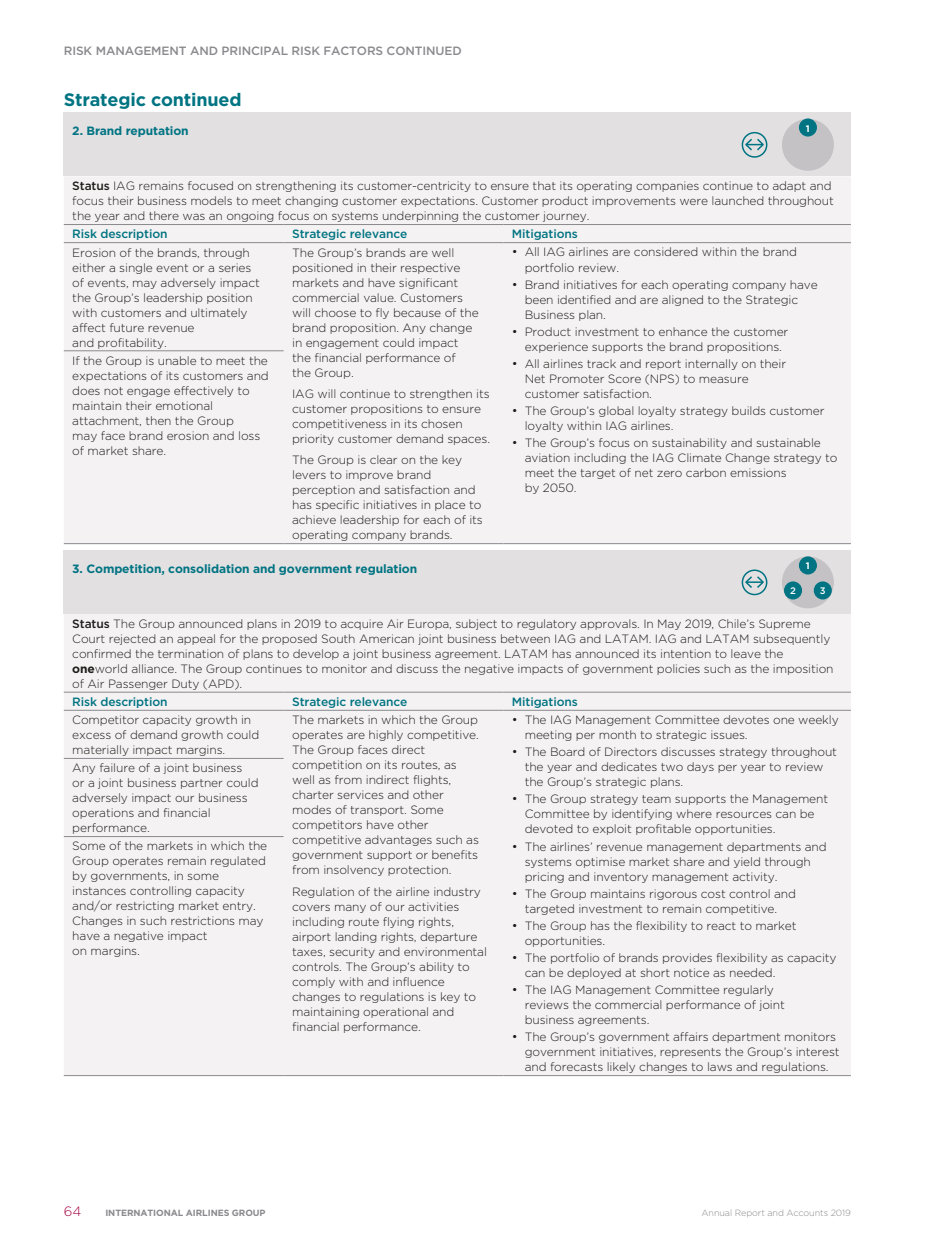
<style>
.page{position:relative;width:936px;height:1255px;background:#fff}
.page>*{position:absolute;margin:0;border:0;box-sizing:border-box;transform-origin:0 0}
.t1{font:700 18px "Gotham";letter-spacing:-.01em;color:#007482}
.t2{font:300 13.5px "Gotham";color:#a50344}
.t3{font:300 12px/15px "Gotham";letter-spacing:-.01em;color:#1d1d1b}
.t4{font:500 12px "Gotham";letter-spacing:-.01em;color:#007482}
.t5{font:700 12px "Gotham";letter-spacing:-.01em;color:#007482}
.t6{font:500 12px "Gotham";letter-spacing:-.01em;color:#8a8a8e}
.t7{font:700 9.45px "Gotham";color:#fff}
.t8{font:500 9.45px "Gotham";color:#fff}
.t9{font:300 9px "Gotham";letter-spacing:-.01em;color:#8a8a8e}
.t10{font:700 9px "Gotham";letter-spacing:-.01em;color:#8a8a8e}
.s1{font-weight:500}
.s2{font-size:12.75px}
.s3{font-weight:700}
</style>
<div class="page">
<div style="left:64px;top:113px;width:786px;height:63px;background:#e3e0e2"></div>
<div style="left:64px;top:177px;width:786px;height:366px;background:#f5f2f3"></div>
<hr style="left:64px;top:224px;width:219px;height:1px;background:#8a8a8e">
<hr style="left:283px;top:224px;width:220px;height:1px;background:#8a8a8e">
<hr style="left:503px;top:224px;width:347px;height:1px;background:#8a8a8e">
<hr style="left:64px;top:242px;width:219px;height:1px;background:#8a8a8e">
<hr style="left:283px;top:242px;width:220px;height:1px;background:#8a8a8e">
<hr style="left:503px;top:242px;width:347px;height:1px;background:#8a8a8e">
<hr style="left:64px;top:350px;width:219px;height:1px;background:#8a8a8e">
<hr style="left:64px;top:543px;width:219px;height:1px;background:#8a8a8e">
<hr style="left:283px;top:543px;width:220px;height:1px;background:#8a8a8e">
<hr style="left:503px;top:543px;width:347px;height:1px;background:#8a8a8e">
<div style="left:64px;top:550px;width:786px;height:64px;background:#e3e0e2"></div>
<div style="left:64px;top:614px;width:786px;height:461px;background:#f5f2f3"></div>
<hr style="left:64px;top:692px;width:219px;height:1px;background:#8a8a8e">
<hr style="left:283px;top:692px;width:220px;height:1px;background:#8a8a8e">
<hr style="left:503px;top:692px;width:347px;height:1px;background:#8a8a8e">
<hr style="left:64px;top:710px;width:219px;height:1px;background:#8a8a8e">
<hr style="left:283px;top:710px;width:220px;height:1px;background:#8a8a8e">
<hr style="left:503px;top:710px;width:347px;height:1px;background:#8a8a8e">
<hr style="left:64px;top:758px;width:219px;height:1px;background:#8a8a8e">
<hr style="left:64px;top:836px;width:219px;height:1px;background:#8a8a8e">
<hr style="left:64px;top:1075px;width:219px;height:1px;background:#8a8a8e">
<hr style="left:283px;top:1075px;width:220px;height:1px;background:#8a8a8e">
<hr style="left:503px;top:1075px;width:347px;height:1px;background:#8a8a8e">
<div style="left:741px;top:132px;width:26px;height:26px;border:2px solid #007482;border-radius:50%"></div>
<svg style="left:743px;top:137px;width:22px;height:15px"></svg>
<div style="left:781px;top:119px;width:52px;height:52px;background:#c4c2c5;border-radius:50%"></div>
<div style="left:798px;top:118px;width:18px;height:18px;background:#007482;border-radius:50%"></div>
<div style="left:741px;top:569px;width:26px;height:26px;border:2px solid #007482;border-radius:50%"></div>
<svg style="left:743px;top:574px;width:22px;height:15px"></svg>
<div style="left:781px;top:556px;width:52px;height:52px;background:#c4c2c5;border-radius:50%"></div>
<div style="left:798px;top:556px;width:18px;height:18px;background:#007482;border-radius:50%"></div>
<div style="left:813px;top:581px;width:18px;height:18px;background:#007482;border-radius:50%"></div>
<div style="left:784px;top:581px;width:18px;height:18px;background:#007482;border-radius:50%"></div>
<p class="t6" style="left:64px;top:43px;width:399px">RISK MANAGEMENT AND PRINCIPAL RISK FACTORS CONTINUED</p>
<h1 class="t1" style="left:64px;top:88px;width:179px">Strategic continued</h1>
<p class="t5" style="left:72px;top:123px;width:118px">2. Brand reputation</p>
<p class="t7" style="left:805px;top:122px;width:5px">1</p>
<p class="t3" style="left:72px;top:178px;width:763px"><span class="s1">Status</span> IAG remains focused on strengthening its customer-centricity to ensure that its operating companies continue to adapt and focus their business models to meet changing customer expectations. Customer product improvements were launched throughout the year and there was an ongoing focus on systems underpinning the customer journey.</p>
<p class="t4" style="left:72px;top:226px;width:97px">Risk description</p>
<p class="t4" style="left:292px;top:226px;width:117px">Strategic relevance</p>
<p class="t4" style="left:512px;top:226px;width:67px">Mitigations</p>
<p class="t3" style="left:72px;top:244px;width:189px">Erosion of the brands, through either a single event or a series of events, may adversely impact the Group’s leadership position with customers and ultimately affect future revenue<br>and profitability.</p>
<p class="t3" style="left:292px;top:244px;width:188px">The Group’s brands are well positioned in their respective markets and have significant commercial value. Customers will choose to fly because of the brand proposition. Any change in engagement could impact the financial performance of<br>the Group.</p>
<p class="t3" style="left:292px;top:386px;width:199px">IAG will continue to strengthen its customer propositions to ensure competitiveness in its chosen priority customer demand spaces.</p>
<p class="t3" style="left:292px;top:452px;width:192px">The Group is clear on the key levers to improve brand perception and satisfaction and has specific initiatives in place to achieve leadership for each of its operating company brands.</p>
<p class="t3" style="left:524px;top:244px;width:274px;text-indent:-13px"><span class="s2">•</span> All IAG airlines are considered within the brand portfolio review.</p>
<p class="t3" style="left:524px;top:276px;width:294px;text-indent:-13px"><span class="s2">•</span> Brand initiatives for each operating company have been identified and are aligned to the Strategic<br>Business plan.</p>
<p class="t3" style="left:512px;top:324px;width:278px;text-align:center"><span class="s2">•</span> Product investment to enhance the customer experience supports the brand propositions.</p>
<p class="t3" style="left:524px;top:356px;width:263px;text-indent:-13px"><span class="s2">•</span> All airlines track and report internally on their<br>Net Promoter Score (NPS) to measure customer satisfaction.</p>
<p class="t3" style="left:524px;top:403px;width:301px;text-indent:-13px"><span class="s2">•</span> The Group’s global loyalty strategy builds customer loyalty within IAG airlines.</p>
<p class="t3" style="left:524px;top:435px;width:314px;text-indent:-13px"><span class="s2">•</span> The Group’s focus on sustainability and sustainable aviation including the IAG Climate Change strategy to meet the target of net zero carbon emissions<br>by 2050.</p>
<p class="t3" style="left:72px;top:352px;width:198px">If the Group is unable to meet the expectations of its customers and does not engage effectively to maintain their emotional attachment, then the Group<br>may face brand erosion and loss of market share.</p>
<p class="t5" style="left:72px;top:560px;width:346px">3. Competition, consolidation and government regulation</p>
<p class="t7" style="left:805px;top:559px;width:5px">1</p>
<p class="t8" style="left:790px;top:584px;width:7px">2</p>
<p class="t8" style="left:819px;top:584px;width:7px">3</p>
<p class="t3" style="left:72px;top:615px;width:762px"><span class="s1">Status</span> The Group announced plans in 2019 to acquire Air Europa, subject to regulatory approvals. In May 2019, Chile’s Supreme Court rejected an appeal for the proposed South American joint business between IAG and LATAM. IAG and LATAM subsequently confirmed the termination of plans to develop a joint business agreement. LATAM has announced its intention to leave the <span class="s3">one</span>world alliance. The Group continues to monitor and discuss the negative impacts of government policies such as the imposition of Air Passenger Duty (APD).</p>
<p class="t4" style="left:72px;top:694px;width:97px">Risk description</p>
<p class="t4" style="left:292px;top:694px;width:117px">Strategic relevance</p>
<p class="t4" style="left:512px;top:694px;width:67px">Mitigations</p>
<p class="t3" style="left:72px;top:712px;width:188px">Competitor capacity growth in excess of demand growth could materially impact margins.</p>
<p class="t3" style="left:292px;top:712px;width:188px">The markets in which the Group operates are highly competitive.<br>The Group faces direct competition on its routes, as well as from indirect flights, charter services and other modes of transport. Some competitors have other competitive advantages such as government support or benefits from insolvency protection.</p>
<p class="t3" style="left:292px;top:883px;width:196px">Regulation of the airline industry covers many of our activities including route flying rights, airport landing rights, departure taxes, security and environmental controls. The Group’s ability to comply with and influence changes to regulations is key to maintaining operational and financial performance.</p>
<p class="t3" style="left:524px;top:712px;width:315px;text-indent:-13px"><span class="s2">•</span> The IAG Management Committee devotes one weekly meeting per month to strategic issues.</p>
<p class="t3" style="left:524px;top:744px;width:314px;text-indent:-13px"><span class="s2">•</span> The Board of Directors discusses strategy throughout the year and dedicates two days per year to review the Group’s strategic plans.</p>
<p class="t3" style="left:524px;top:791px;width:305px;text-indent:-13px"><span class="s2">•</span> The Group strategy team supports the Management<br>Committee by identifying where resources can be devoted to exploit profitable opportunities.</p>
<p class="t3" style="left:524px;top:838px;width:303px;text-indent:-13px"><span class="s2">•</span> The airlines’ revenue management departments and systems optimise market share and yield through pricing and inventory management activity.</p>
<p class="t3" style="left:512px;top:885px;width:285px;text-align:center"><span class="s2">•</span> The Group maintains rigorous cost control and targeted investment to remain competitive.</p>
<p class="t3" style="left:524px;top:917px;width:273px;text-indent:-13px"><span class="s2">•</span> The Group has the flexibility to react to market opportunities.</p>
<p class="t3" style="left:524px;top:949px;width:313px;text-indent:-13px"><span class="s2">•</span> The portfolio of brands provides flexibility as capacity can be deployed at short notice as needed.</p>
<p class="t3" style="left:524px;top:982px;width:261px;text-indent:-13px"><span class="s2">•</span> The IAG Management Committee regularly reviews the commercial performance of joint business agreements.</p>
<p class="t3" style="left:524px;top:1029px;width:316px;text-indent:-13px"><span class="s2">•</span> The Group’s government affairs department monitors government initiatives, represents the Group’s interest and forecasts likely changes to laws and regulations.</p>
<p class="t3" style="left:72px;top:760px;width:188px">Any failure of a joint business<br>or a joint business partner could adversely impact our business operations and financial performance.</p>
<p class="t3" style="left:72px;top:838px;width:196px">Some of the markets in which the<br>Group operates remain regulated by governments, in some instances controlling capacity and/or restricting market entry.<br>Changes in such restrictions may have a negative impact<br>on margins.</p>
<p class="t2" style="left:64px;top:1202px;width:19px">64</p>
<p class="t10" style="left:105px;top:1206px;width:162px">INTERNATIONAL AIRLINES GROUP</p>
<p class="t9" style="left:701px;top:1207px;width:151px">Annual Report and Accounts 2019</p>
</div>
